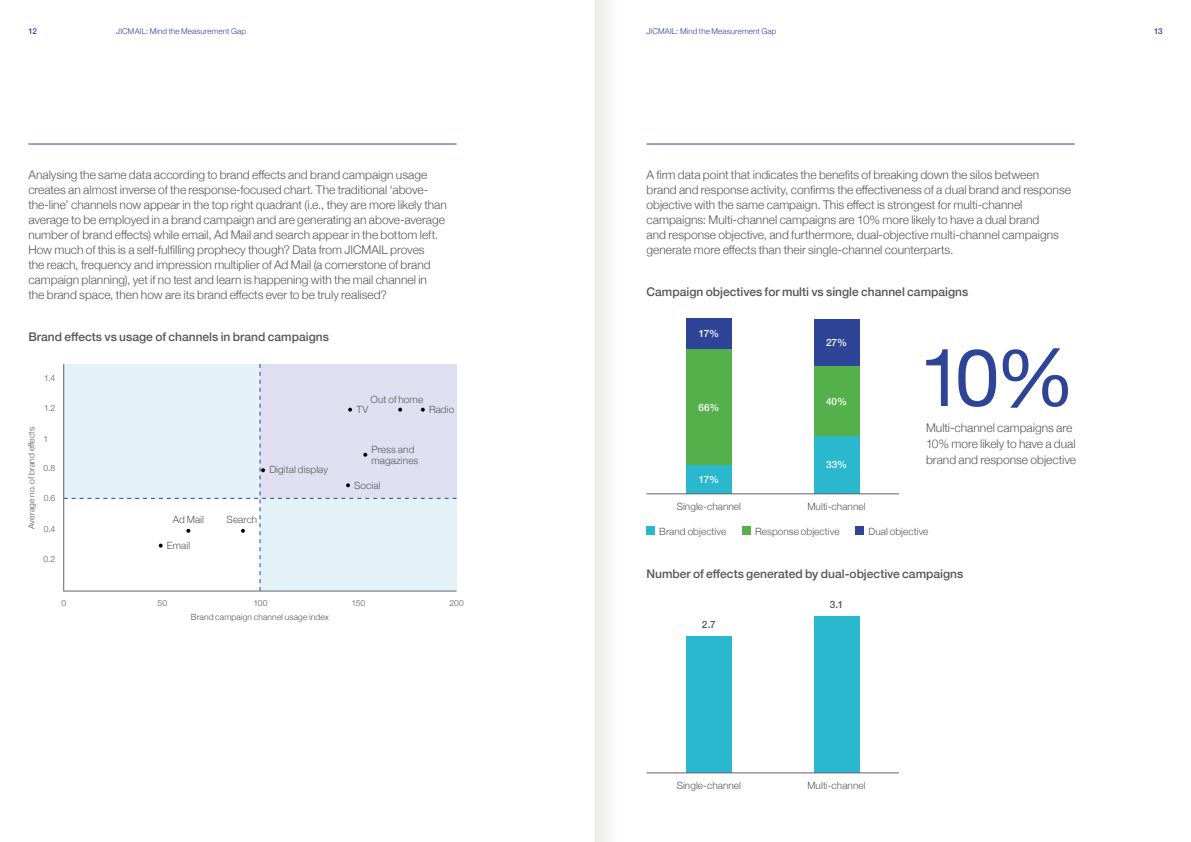
<style>
.page{position:relative;width:1191px;height:842px;background:#fff}
.page>*{position:absolute;margin:0;border:0;box-sizing:border-box;transform-origin:0 0}
.t1{font:80px "Helvetica Neue";color:#2e4496}
.t2{font:300 12px/15px "Helvetica Neue";color:#575756}
.t3{font:500 12px "Helvetica Neue";color:#575756}
.t4{font:300 10px/11px "Helvetica Neue";letter-spacing:.01em;color:#575756}
.t5{font:500 10px "Helvetica Neue";letter-spacing:.005em;color:#fff}
.t6{font:500 10px "Helvetica Neue";color:#575756}
.t7{font:300 8.5px "Helvetica Neue";letter-spacing:.015em;color:#575756}
.t8{font:300 8px "Helvetica Neue";letter-spacing:.015em;color:#2e4496}
.t9{font:500 8px "Helvetica Neue";color:#2e4496}
</style>
<div class="page">
<div style="left:686px;top:319px;width:45px;height:30px;background:#2e4496"></div>
<div style="left:686px;top:349px;width:45px;height:116px;background:#53b04b"></div>
<div style="left:686px;top:465px;width:45px;height:29px;background:#29b8ce"></div>
<div style="left:814px;top:319px;width:45px;height:48px;background:#2e4496"></div>
<div style="left:814px;top:367px;width:45px;height:69px;background:#53b04b"></div>
<div style="left:814px;top:436px;width:45px;height:58px;background:#29b8ce"></div>
<svg style="left:65px;top:364px;width:391px;height:227px"></svg>
<div style="left:686px;top:636px;width:45px;height:137px;background:#29b8ce"></div>
<div style="left:814px;top:616px;width:45px;height:157px;background:#29b8ce"></div>
<hr style="left:646px;top:773px;width:253px;height:1px;background:#646363">
<div style="left:646px;top:527px;width:9px;height:8px;background:#29b8ce"></div>
<div style="left:742px;top:527px;width:9px;height:8px;background:#53b04b"></div>
<div style="left:855px;top:527px;width:9px;height:8px;background:#2e4496"></div>
<hr style="left:646px;top:494px;width:253px;height:1px;background:#646363">
<hr style="left:28px;top:144px;width:428px;height:1px;background:#2e4496">
<hr style="left:646px;top:144px;width:428px;height:1px;background:#2e4496">
<hr style="left:64px;top:591px;width:392px;height:1px;background:#646363">
<hr style="left:64px;top:364px;width:1px;height:227px;background:#646363">
<div style="left:595px;top:0;width:44px;height:842px;background:linear-gradient(to right,#efefee,#fff)"></div>
<p class="t9" style="left:28px;top:25px;width:10px">12</p>
<p class="t8" style="left:116px;top:25px;width:131px">JICMAIL: Mind the Measurement Gap</p>
<p class="t8" style="left:646px;top:25px;width:131px">JICMAIL: Mind the Measurement Gap</p>
<p class="t9" style="left:1154px;top:25px;width:10px">13</p>
<p class="t2" style="left:28px;top:166px;width:420px">Analysing the same data according to brand effects and brand campaign usage creates an almost inverse of the response-focused chart. The traditional ‘above&shy;the-line’ channels now appear in the top right quadrant (i.e., they are more likely than average to be employed in a brand campaign and are generating an above-average number of brand effects) while email, Ad Mail and search appear in the bottom left.<br>How much of this is a self-fulfilling prophecy though? Data from JICMAIL proves<br>the reach, frequency and impression multiplier of Ad Mail (a cornerstone of brand campaign planning), yet if no test and learn is happening with the mail channel in<br>the brand space, then how are its brand effects ever to be truly realised?</p>
<p class="t2" style="left:646px;top:166px;width:426px">A firm data point that indicates the benefits of breaking down the silos between brand and response activity, confirms the effectiveness of a dual brand and response objective with the same campaign. This effect is strongest for multi-channel campaigns: Multi-channel campaigns are 10% more likely to have a dual brand<br>and response objective, and furthermore, dual-objective multi-channel campaigns generate more effects than their single-channel counterparts.</p>
<p class="t3" style="left:28px;top:327px;width:302px">Brand effects vs usage of channels in brand campaigns</p>
<p class="t3" style="left:646px;top:282px;width:323px">Campaign objectives for multi vs single channel campaigns</p>
<p class="t5" style="left:699px;top:326px;width:22px">17%</p>
<p class="t5" style="left:826px;top:334px;width:22px">27%</p>
<p class="t7" style="left:44px;top:371px;width:13px">1.4</p>
<p class="t7" style="left:44px;top:401px;width:13px">1.2</p>
<p class="t7" style="left:44px;top:432px;width:6px">1</p>
<p class="t7" style="left:25px;top:529px;width:103px;rotate:-90deg">Average no. of brand effects</p>
<p class="t7" style="left:44px;top:461px;width:13px">0.8</p>
<p class="t7" style="left:44px;top:491px;width:13px">0.6</p>
<p class="t7" style="left:44px;top:522px;width:13px">0.4</p>
<p class="t7" style="left:44px;top:552px;width:13px">0.2</p>
<p class="t4" style="left:269px;top:464px;width:60px">Digital display</p>
<p class="t4" style="left:173px;top:513px;width:33px">Ad Mail</p>
<p class="t4" style="left:227px;top:513px;width:32px">Search</p>
<p class="t4" style="left:167px;top:539px;width:25px">Email</p>
<p class="t4" style="left:370px;top:393px;width:54px">Out of home</p>
<p class="t4" style="left:356px;top:403px;width:13px">TV</p>
<p class="t4" style="left:429px;top:403px;width:27px">Radio</p>
<p class="t4" style="left:371px;top:444px;width:48px">Press and magazines</p>
<p class="t4" style="left:354px;top:479px;width:28px">Social</p>
<p class="t7" style="left:61px;top:596px;width:6px">0</p>
<p class="t7" style="left:158px;top:596px;width:11px">50</p>
<p class="t7" style="left:253px;top:596px;width:15px">100</p>
<p class="t7" style="left:351px;top:596px;width:15px">150</p>
<p class="t7" style="left:449px;top:596px;width:16px">200</p>
<p class="t7" style="left:191px;top:610px;width:139px">Brand campaign channel usage index</p>
<p class="t5" style="left:698px;top:399px;width:23px">66%</p>
<p class="t5" style="left:699px;top:471px;width:22px">17%</p>
<p class="t4" style="left:676px;top:500px;width:66px">Single-channel</p>
<p class="t5" style="left:826px;top:393px;width:23px">40%</p>
<p class="t5" style="left:826px;top:457px;width:23px">33%</p>
<p class="t4" style="left:807px;top:500px;width:60px">Multi-channel</p>
<h1 class="t1" style="left:919px;top:320px;width:158px">10%</h1>
<p class="t2" style="left:926px;top:418px;width:151px;line-height:16px">Multi-channel campaigns are<br>10% more likely to have a dual brand and response objective</p>
<p class="t4" style="left:659px;top:525px;width:68px">Brand objective</p>
<p class="t4" style="left:755px;top:525px;width:86px">Response objective</p>
<p class="t4" style="left:868px;top:525px;width:62px">Dual objective</p>
<p class="t3" style="left:646px;top:564px;width:318px">Number of effects generated by dual-objective campaigns</p>
<p class="t6" style="left:702px;top:617px;width:15px">2.7</p>
<p class="t6" style="left:829px;top:596px;width:15px">3.1</p>
<p class="t4" style="left:676px;top:779px;width:66px">Single-channel</p>
<p class="t4" style="left:807px;top:779px;width:60px">Multi-channel</p>
</div>
